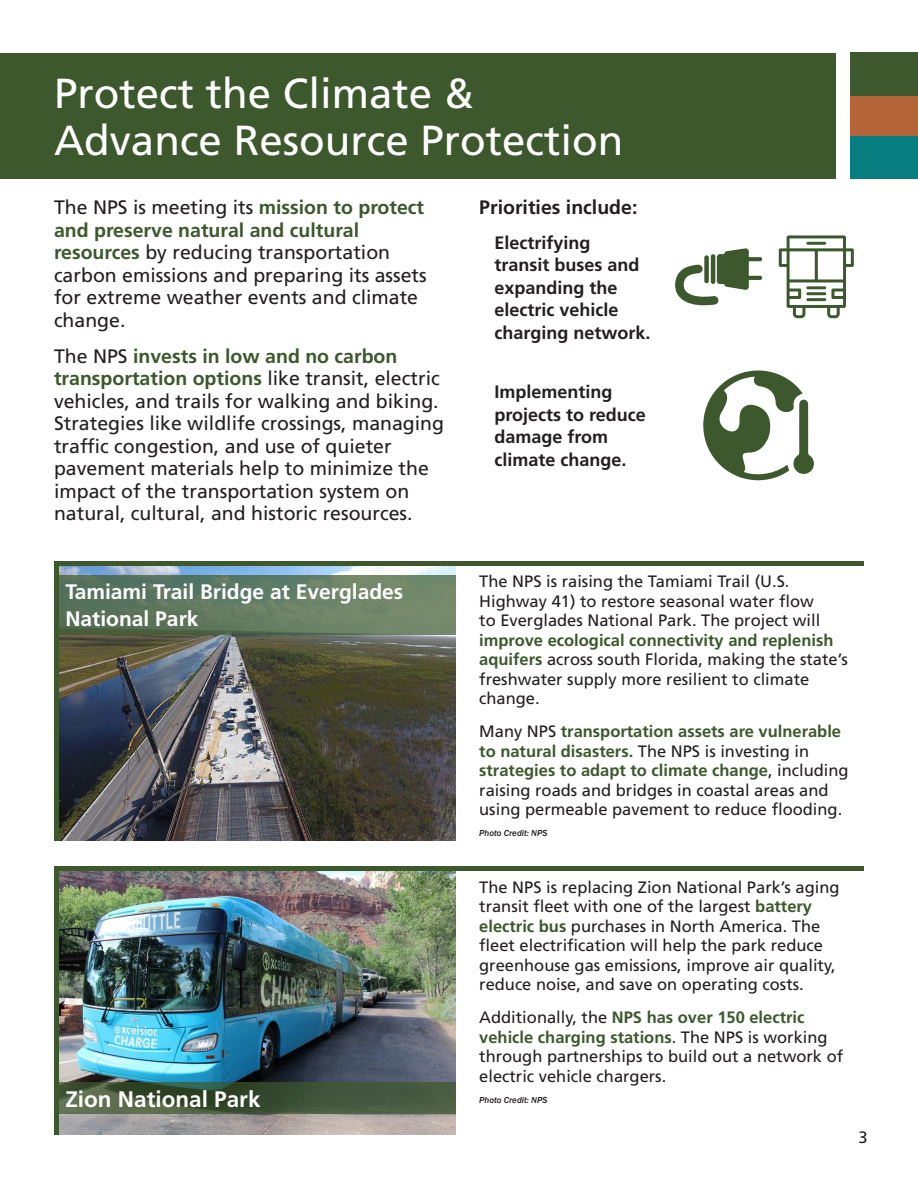
<style>
.page{position:relative;width:918px;height:1188px;background:#fff}
.page>*{position:absolute;margin:0;border:0;box-sizing:border-box;transform-origin:0 0}
.t1{font:42px/46.5px "Frutiger LT Std";color:#fff}
.t2{font:700 22.5px "Frutiger LT Std";color:#fff}
.t3{font:700 21px "Frutiger LT Std";color:#fff}
.Cover_Text{font:19.5px/22.5px "Frutiger LT Std";color:#231f20}
.Cover_Text-2{font:700 19.5px "Frutiger LT Std";color:#231f20}
.Cover_Text-3{font:700 18px/22.5px "Frutiger LT Std";color:#231f20}
.Cover_Text-4{font:16.5px/19.5px "Frutiger LT Std";color:#231f20}
.Cover_Text-5{font:italic 500 9px "Franklin Gothic";color:#231f20}
.s1{font-weight:700;color:#3d582c}
</style>
<div class="page">
<div style="left:0;top:53px;width:836px;height:126px;background:#3d582c"></div>
<div style="left:850px;top:96px;width:68px;height:42px;background:#b46538"></div>
<div style="left:850px;top:136px;width:68px;height:43px;background:#077d80"></div>
<div style="left:850px;top:53px;width:68px;height:43px;background:#3d582c"></div>
<img style="left:58px;top:566px;width:398px;height:275px">
<svg style="left:58px;top:576px;width:398px;height:59px;background:#637b61"></svg>
<img style="left:58px;top:870px;width:398px;height:265px">
<svg style="left:58px;top:1082px;width:398px;height:32px;background:#42563b"></svg>
<hr style="left:54px;top:562px;width:810px;height:4px;background:#3d582c">
<hr style="left:54px;top:562px;width:4px;height:279px;background:#3d582c">
<hr style="left:54px;top:866px;width:810px;height:4px;background:#3d582c">
<hr style="left:54px;top:866px;width:4px;height:269px;background:#3d582c">
<svg style="left:779px;top:235px;width:75px;height:83px"></svg>
<div style="left:730px;top:257px;width:32px;height:4px;border:2px solid #3d582c"></div>
<div style="left:730px;top:276px;width:32px;height:4px;border:2px solid #3d582c"></div>
<svg style="left:675px;top:248px;width:75px;height:58px"></svg>
<svg style="left:694px;top:370px;width:122px;height:192px"></svg>
<p class="t1" style="left:54px;top:71px;width:571px">Protect the Climate &amp;<br>Advance Resource Protection</p>
<p class="Cover_Text" style="left:54px;top:196px;width:374px">The NPS is meeting its <span class="s1">mission to protect and preserve natural and cultural resources</span> by reducing transportation carbon emissions and preparing its assets for extreme weather events and climate change.</p>
<p class="Cover_Text" style="left:54px;top:345px;width:392px">The NPS <span class="s1">invests in low and no carbon transportation options</span> like transit, electric vehicles, and trails for walking and biking.<br>Strategies like wildlife crossings, managing traffic congestion, and use of quieter pavement materials help to minimize the impact of the transportation system on natural, cultural, and historic resources.</p>
<p class="Cover_Text-2" style="left:479px;top:196px;width:160px">Priorities include:</p>
<p class="Cover_Text-3" style="left:495px;top:232px;width:158px">Electrifying<br>transit buses and expanding the electric vehicle charging network.</p>
<p class="Cover_Text-3" style="left:495px;top:381px;width:153px">Implementing projects to reduce damage from climate change.</p>
<p class="t3" style="left:65px;top:579px;width:339px">Tamiami Trail Bridge at Everglades</p>
<p class="t3" style="left:65px;top:606px;width:135px">National Park</p>
<p class="t2" style="left:65px;top:1086px;width:197px">Zion National Park</p>
<p class="Cover_Text-4" style="left:479px;top:572px;width:370px">The NPS is raising the Tamiami Trail (U.S.<br>Highway 41) to restore seasonal water flow<br>to Everglades National Park. The project will <span class="s1">improve ecological connectivity and replenish aquifers</span> across south Florida, making the state’s freshwater supply more resilient to climate change.</p>
<p class="Cover_Text-4" style="left:479px;top:722px;width:371px">Many NPS <span class="s1">transportation assets are vulnerable to natural disasters.</span> The NPS is investing in <span class="s1">strategies to adapt to climate change</span>, including raising roads and bridges in coastal areas and using permeable pavement to reduce flooding.</p>
<p class="Cover_Text-5" style="left:479px;top:827px;width:70px">Photo Credit: NPS</p>
<p class="Cover_Text-4" style="left:479px;top:877px;width:362px">The NPS is replacing Zion National Park’s aging transit fleet with one of the largest <span class="s1">battery electric bus</span> purchases in North America. The fleet electrification will help the park reduce greenhouse gas emissions, improve air quality, reduce noise, and save on operating costs.</p>
<p class="Cover_Text-4" style="left:479px;top:1008px;width:365px">Additionally, the <span class="s1">NPS has over 150 electric vehicle charging stations</span>. The NPS is working through partnerships to build out a network of electric vehicle chargers.</p>
<p class="Cover_Text-5" style="left:479px;top:1094px;width:70px">Photo Credit: NPS</p>
<p class="Cover_Text-4" style="left:859px;top:1128px;width:11px">3</p>
</div>
